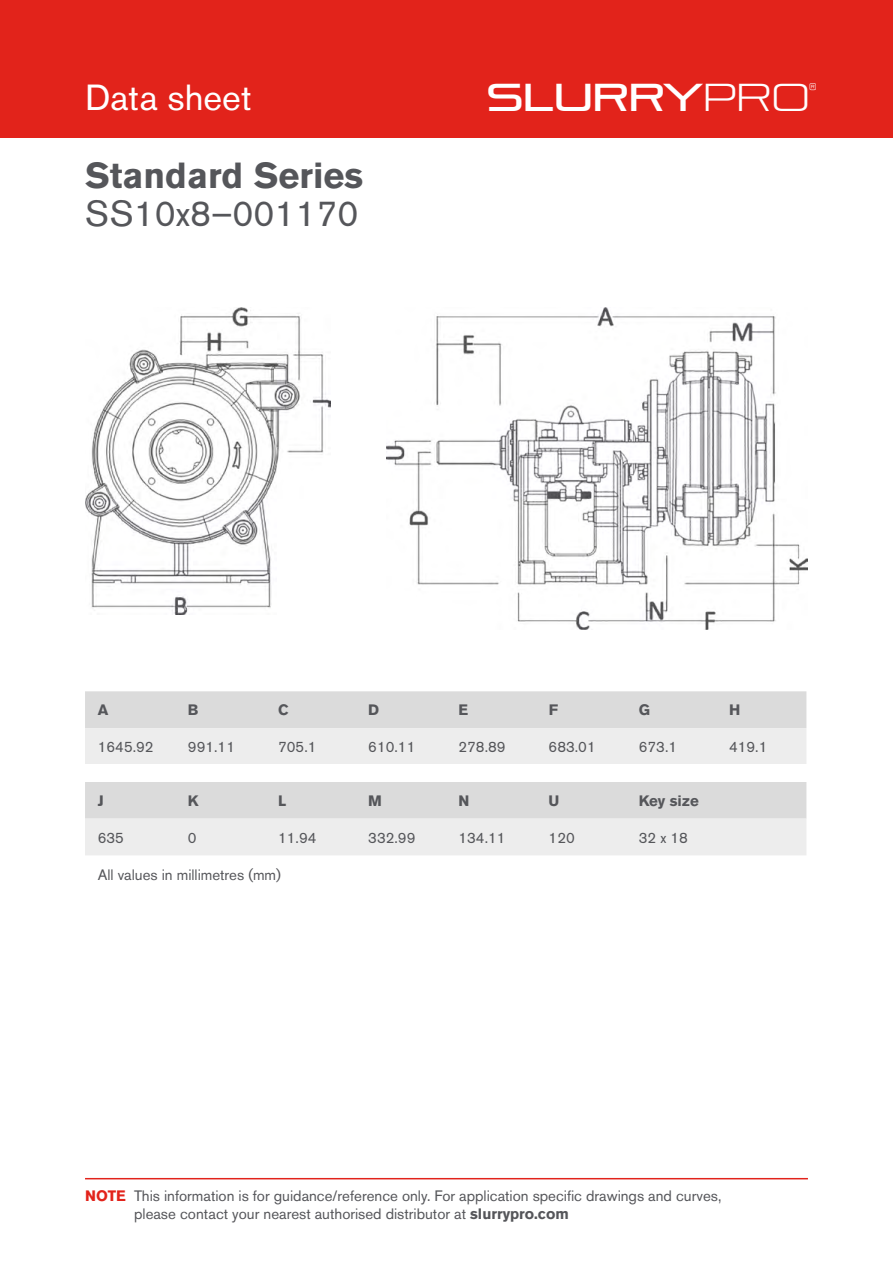
<style>
.page{position:relative;width:893px;height:1263px;background:#fff}
.page>*{position:absolute;margin:0;border:0;box-sizing:border-box;transform-origin:0 0}
.t1{font:38.7px "Pirulen Rg";color:#fff}
.t2{font:700 36px "Akzidenz Grotesk BQ";color:#55565a}
.t3{font:36px "Akzidenz Grotesk BQ";color:#55565a}
.t4{font:36px "Akzidenz Grotesk BQ";color:#fff}
.t5{font:15px/18px "Akzidenz Grotesk BQ";color:#55565a}
.t6{font:700 15px "Akzidenz Grotesk BQ";color:#55565a}
.t7{font:12.45px "Pirulen Lt";color:#fff}
.s1{font-family:"Pirulen Lt"}
.s2{font-weight:700;color:#e2231b}
.s3{font-weight:700}
</style>
<div class="page">
<img style="left:85px;top:307px;width:246px;height:308px">
<img style="left:387px;top:307px;width:421px;height:323px">
<hr style="left:85px;top:1178px;width:723px;height:1px;background:#e2231b">
<div style="left:0;top:0;width:893px;height:138px;background:#e2231b"></div>
<div style="left:85px;top:691px;width:721px;height:37px;background:#dbdbdb"></div>
<svg style="left:85px;top:728px;width:721px;height:127px;background:#e7e7e7"></svg>
<div style="left:85px;top:765px;width:721px;height:17px;background:#fff"></div>
<h2 class="t4" style="left:85px;top:76px;width:168px">Data sheet</h2>
<h1 class="t1" style="left:486px;top:73px;width:325px">SLURRY<span class="s1">PRO</span></h1>
<p class="t7" style="left:809px;top:80px;width:10px">®</p>
<h2 class="t2" style="left:85px;top:155px;width:280px">Standard Series</h2>
<h2 class="t3" style="left:85px;top:192px;width:275px">SS10x8–001170</h2>
<p class="t6" style="left:98px;top:701px;width:12px">A</p>
<p class="t6" style="left:188px;top:701px;width:12px">B</p>
<p class="t6" style="left:278px;top:701px;width:12px">C</p>
<p class="t6" style="left:368px;top:701px;width:12px">D</p>
<p class="t6" style="left:458px;top:701px;width:11px">E</p>
<p class="t6" style="left:549px;top:701px;width:11px">F</p>
<p class="t6" style="left:639px;top:701px;width:13px">G</p>
<p class="t6" style="left:729px;top:701px;width:13px">H</p>
<p class="t5" style="left:98px;top:738px;width:57px">1645.92</p>
<p class="t5" style="left:188px;top:738px;width:49px">991.11</p>
<p class="t5" style="left:278px;top:738px;width:40px">705.1</p>
<p class="t5" style="left:368px;top:738px;width:49px">610.11</p>
<p class="t5" style="left:458px;top:738px;width:49px">278.89</p>
<p class="t5" style="left:549px;top:738px;width:49px">683.01</p>
<p class="t5" style="left:639px;top:738px;width:40px">673.1</p>
<p class="t5" style="left:729px;top:738px;width:40px">419.1</p>
<p class="t6" style="left:98px;top:792px;width:7px">J</p>
<p class="t6" style="left:188px;top:792px;width:12px">K</p>
<p class="t6" style="left:278px;top:792px;width:10px">L</p>
<p class="t6" style="left:368px;top:792px;width:15px">M</p>
<p class="t6" style="left:458px;top:792px;width:12px">N</p>
<p class="t6" style="left:549px;top:792px;width:12px">U</p>
<p class="t6" style="left:639px;top:792px;width:62px">Key size</p>
<p class="t5" style="left:98px;top:828px;width:28px">635</p>
<p class="t5" style="left:188px;top:828px;width:10px">0</p>
<p class="t5" style="left:278px;top:828px;width:40px">11.94</p>
<p class="t5" style="left:368px;top:828px;width:49px">332.99</p>
<p class="t5" style="left:458px;top:828px;width:49px">134.11</p>
<p class="t5" style="left:549px;top:828px;width:28px">120</p>
<p class="t5" style="left:639px;top:828px;width:51px">32 x 18</p>
<p class="t5" style="left:98px;top:866px;width:185px">All values in millimetres (mm)</p>
<p class="t5" style="left:134px;top:1186px;width:589px;text-indent:-49px"><span class="s2">NOTE</span> This information is for guidance/reference only. For application specific drawings and curves, please contact your nearest authorised distributor at <span class="s3">slurrypro.com</span></p>
</div>
